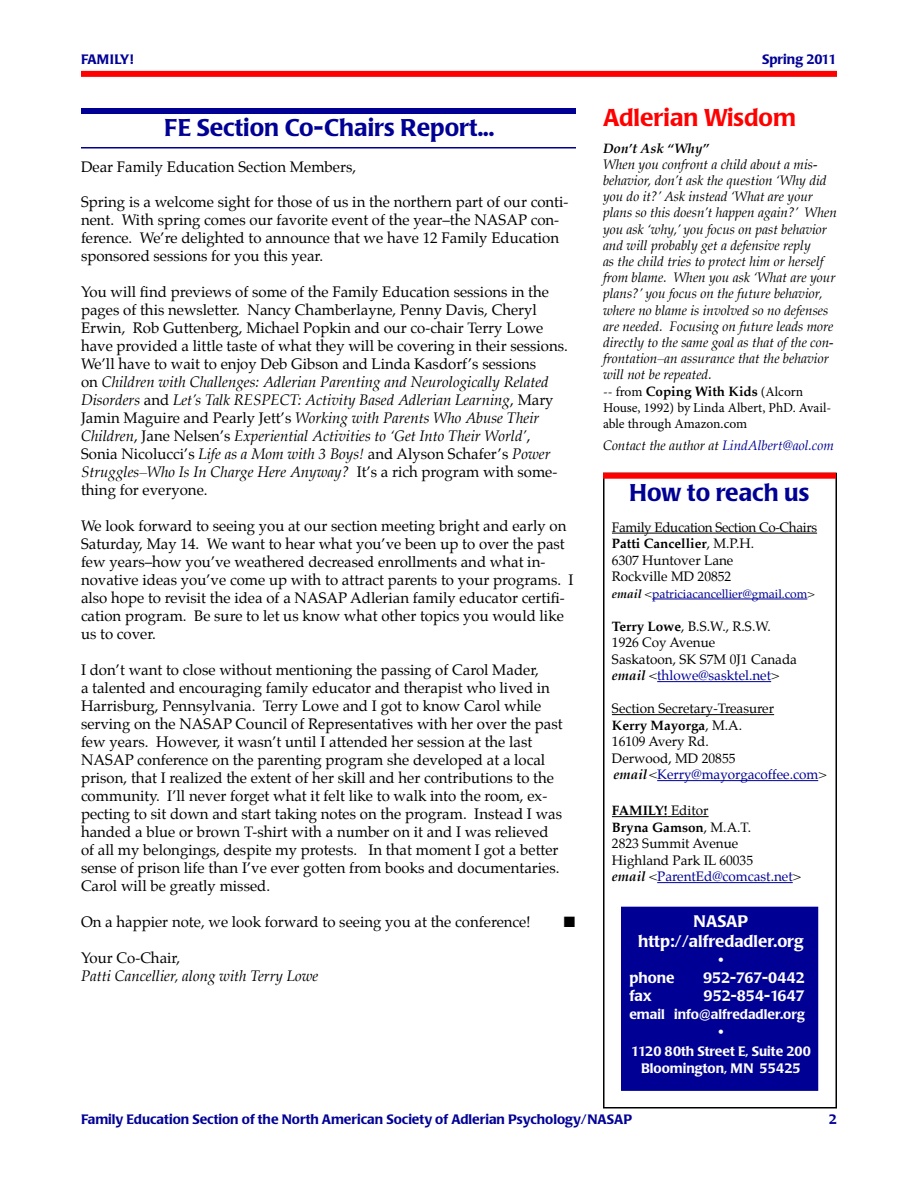
<style>
.page{position:relative;width:918px;height:1188px;background:#fff}
.page>*{position:absolute;margin:0;border:0;box-sizing:border-box;transform-origin:0 0}
.t1{font:500 24px "Poppl Laudatio";color:#000095}
.t2{font:500 24px "Poppl Laudatio";color:#f00}
.t3{font:500 16.5px/19.8px "Poppl Laudatio";color:#fff;text-align:center}
.t4{font:15px/18px "Palatino";color:#000}
.t5{font:500 15px "Poppl Laudatio";color:#fff}
.t6{font:italic 15px "Palatino";color:#000}
.t7{font:15px "Zapf Dingbats ITC";color:#000}
.t8{font:italic 13.5px/16.2px "Palatino";color:#000}
.t9{font:13.5px/16.5px "Palatino";color:#000}
.t10{font:500 13.5px "Poppl Laudatio";color:#000095}
.t11{font:500 13.5px/16.2px "Poppl Laudatio";color:#fff;text-align:center}
.t12{font:13.5px/16.2px "Minion Pro";color:#000}
.t13{font:italic 700 13.5px "Palatino";color:#000}
.t14{font:12px "Palatino";color:#000095}
.s1{font-style:italic}
.s2{font-family:"Minion Pro";font-style:normal}
.s3{font-weight:700;font-style:normal}
.s4{color:#000095}
.s5{font-weight:700}
.s6{font-weight:700;font-style:italic;color:#000}
.s7{color:#000}
.s8{font-weight:700;font-style:italic}
</style>
<div class="page">
<div style="left:81px;top:71px;width:756px;height:6px;background:#f00"></div>
<div style="left:81px;top:108px;width:495px;height:6px;background:#000095"></div>
<hr style="left:81px;top:147px;width:495px;height:1px;background:#000095">
<div style="left:603px;top:473px;width:234px;height:635px;border:2px solid #000"></div>
<div style="left:603px;top:473px;width:233px;height:6px;background:#f00"></div>
<hr style="left:612px;top:533px;width:205px;height:1px;background:#000">
<hr style="left:652px;top:599px;width:155px;height:1px;background:#000095">
<hr style="left:657px;top:681px;width:114px;height:1px;background:#000095">
<hr style="left:612px;top:714px;width:162px;height:1px;background:#000">
<hr style="left:657px;top:780px;width:161px;height:1px;background:#000095">
<hr style="left:612px;top:816px;width:56px;height:1px;background:#000">
<hr style="left:668px;top:816px;width:41px;height:1px;background:#000">
<hr style="left:657px;top:882px;width:136px;height:1px;background:#000095">
<div style="left:621px;top:907px;width:197px;height:184px;background:#000095"></div>
<p class="t10" style="left:81px;top:52px;width:54px">FAMILY!</p>
<p class="t10" style="left:762px;top:52px;width:76px">Spring 2011</p>
<h1 class="t1" style="left:164px;top:114px;width:331px">FE Section Co-Chairs Report...</h1>
<p class="t4" style="left:81px;top:158px;width:277px">Dear Family Education Section Members,</p>
<p class="t4" style="left:81px;top:192px;width:489px">Spring is a welcome sight for those of us in the northern part of our conti&shy;nent. With spring comes our favorite event of the year–the NASAP con&shy;ference. We’re delighted to announce that we have 12 Family Education sponsored sessions for you this year.</p>
<p class="t4" style="left:81px;top:282px;width:489px">You will find previews of some of the Family Education sessions in the pages of this newsletter. Nancy Chamberlayne, Penny Davis, Cheryl Erwin, Rob Guttenberg, Michael Popkin and our co-chair Terry Lowe have provided a little taste of what they will be covering in their sessions.<br>We’ll have to wait to enjoy Deb Gibson and Linda Kasdorf’s sessions<br>on <span class="s1">Children with Challenges: Adlerian Parenting and Neurologically Related Disorders</span> and <span class="s1">Let’s Talk RESPECT: Activity Based Adlerian Learning</span>, Mary Jamin Maguire and Pearly Jett’s <span class="s1">Working with Parents Who Abuse Their Children</span>, Jane Nelsen’s <span class="s1">Experiential Activities to ‘Get Into Their World’</span>, Sonia Nicolucci’s <span class="s1">Life as a Mom with 3 Boys!</span> and Alyson Schafer’s <span class="s1">Power Struggles–Who Is In Charge Here Anyway?</span> It’s a rich program with some&shy;thing for everyone.</p>
<p class="t4" style="left:81px;top:516px;width:494px">We look forward to seeing you at our section meeting bright and early on Saturday, May 14. We want to hear what you’ve been up to over the past few years–how you’ve weathered decreased enrollments and what in&shy;novative ideas you’ve come up with to attract parents to your programs. I also hope to revisit the idea of a NASAP Adlerian family educator certifi&shy;cation program. Be sure to let us know what other topics you would like us to cover.</p>
<p class="t4" style="left:81px;top:660px;width:483px">I don’t want to close without mentioning the passing of Carol Mader,<br>a talented and encouraging family educator and therapist who lived in Harrisburg, Pennsylvania. Terry Lowe and I got to know Carol while serving on the NASAP Council of Representatives with her over the past few years. However, it wasn’t until I attended her session at the last NASAP conference on the parenting program she developed at a local prison, that I realized the extent of her skill and her contributions to the community. I’ll never forget what it felt like to walk into the room, ex&shy;pecting to sit down and start taking notes on the program. Instead I was handed a blue or brown T-shirt with a number on it and I was relieved of all my belongings, despite my protests. In that moment I got a better sense of prison life than I’ve ever gotten from books and documentaries.<br>Carol will be greatly missed.</p>
<p class="t4" style="left:81px;top:912px;width:451px">On a happier note, we look forward to seeing you at the conference!</p>
<p class="t7" style="left:564px;top:914px;width:13px">■</p>
<p class="t4" style="left:81px;top:948px;width:101px">Your Co-Chair,</p>
<p class="t6" style="left:81px;top:964px;width:239px">Patti Cancellier, along with Terry Lowe</p>
<h1 class="t2" style="left:603px;top:104px;width:195px">Adlerian Wisdom</h1>
<p class="t13" style="left:603px;top:137px;width:108px">Don’t Ask “Why”</p>
<p class="t8" style="left:603px;top:156px;width:235px">When you confront a child about a mis&shy;behavior, don’t ask the question ‘Why did you do it?’ Ask instead ‘What are your plans so this doesn’t happen again?’ When you ask ‘why,’ you focus on past behavior and will probably get a defensive reply<br>as the child tries to protect him or herself from blame. When you ask ‘What are your plans?’ you focus on the future behavior, where no blame is involved so no defenses are needed. Focusing on future leads more directly to the same goal as that of the con&shy;frontation–an assurance that the behavior will not be repeated.<br><span class="s2">-- from</span> <span class="s3">Coping With Kids</span> <span class="s2">(Alcorn</span></p>
<p class="t12" style="left:603px;top:400px;width:230px">House, 1992) by Linda Albert, PhD. Avail&shy;able through Amazon.com</p>
<p class="t8" style="left:603px;top:437px;width:232px">Contact the author at <span class="s4">LindAlbert@aol.com</span></p>
<h1 class="t1" style="left:629px;top:479px;width:181px">How to reach us</h1>
<p class="t9" style="left:612px;top:519px;width:207px">Family Education Section Co-Chairs<br><span class="s5">Patti Cancellier</span>, M.P.H.<br>6307 Huntover Lane<br>Rockville MD 20852</p>
<p class="t14" style="left:612px;top:584px;width:204px"><span class="s6">email</span> <span class="s7">&lt;</span>patriciacancellier@gmail.com<span class="s7">&gt;</span></p>
<p class="t9" style="left:612px;top:618px;width:187px"><span class="s5">Terry Lowe</span>, B.S.W., R.S.W.<br>1926 Coy Avenue<br>Saskatoon, SK S7M 0J1 Canada <span class="s8">email</span> &lt;<span class="s4">thlowe@sasktel.net</span>&gt;</p>
<p class="t9" style="left:612px;top:700px;width:216px">Section Secretary-Treasurer<br><span class="s5">Kerry Mayorga</span>, M.A.<br>16109 Avery Rd.<br>Derwood, MD 20855<br><span class="s8">email</span> &lt;<span class="s4">Kerry@mayorgacoffee.com</span>&gt;</p>
<p class="t9" style="left:612px;top:802px;width:191px"><span class="s5">FAMILY!</span> Editor<br><span class="s5">Bryna Gamson</span>, M.A.T.<br>2823 Summit Avenue<br>Highland Park IL 60035<br><span class="s8">email</span> &lt;<span class="s4">ParentEd@comcast.net</span>&gt;</p>
<p class="t3" style="left:638px;top:911px;width:167px">NASAP http://alfredadler.org</p>
<p class="t5" style="left:718px;top:951px;width:6px">•</p>
<p class="t5" style="left:629px;top:969px;width:47px">phone</p>
<p class="t5" style="left:703px;top:969px;width:103px">952-767-0442</p>
<p class="t5" style="left:629px;top:987px;width:24px">fax</p>
<p class="t5" style="left:704px;top:987px;width:103px">952-854-1647</p>
<p class="t11" style="left:629px;top:1006px;width:177px">email info@alfredadler.org</p>
<p class="t5" style="left:718px;top:1023px;width:6px">•</p>
<p class="t11" style="left:631px;top:1044px;width:181px">1120 80th Street E, Suite 200<br>Bloomington, MN 55425</p>
<p class="t10" style="left:81px;top:1112px;width:553px">Family Education Section of the North American Society of Adlerian Psychology/NASAP</p>
<p class="t10" style="left:829px;top:1112px;width:10px">2</p>
</div>
